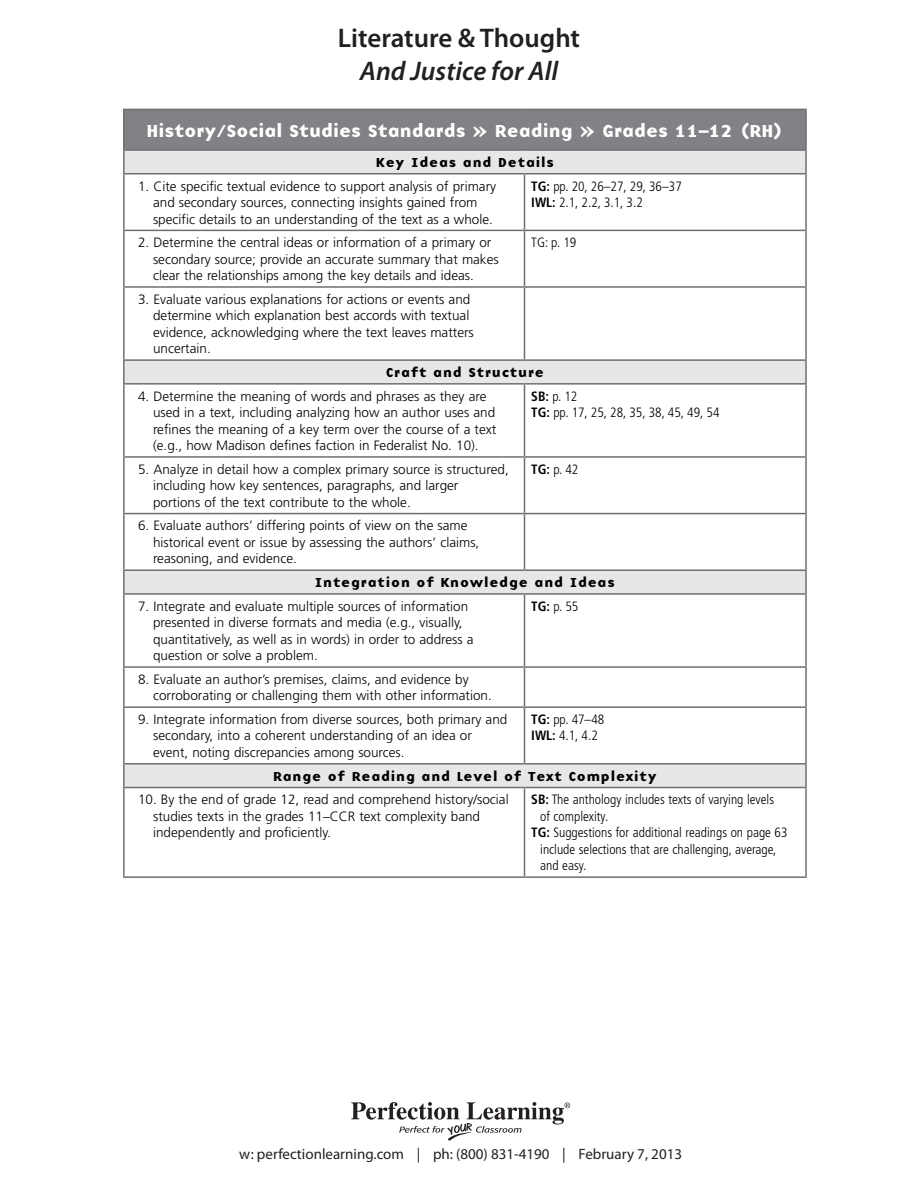
<style>
.page{position:relative;width:918px;height:1188px;background:#fff}
.page>*{position:absolute;margin:0;border:0;box-sizing:border-box;transform-origin:0 0}
.t1{font:600 27px "Myriad Pro";color:#231f20}
.t2{font:italic 600 27px "Myriad Pro";color:#231f20}
.t3{font:18px "Base Nine B";color:#fff}
.t4{font:15px "Myriad Pro";color:#231f20}
.t5{font:300 13.5px/16.5px "Frutiger";color:#000}
.t6{font:300 condensed 13.5px/16.5px "Frutiger";color:#000}
.t7{font:13.5px "Base Nine B";letter-spacing:.06em;color:#000}
.s1{font-weight:700}
</style>
<div class="page">
<div style="left:124px;top:109px;width:682px;height:41px;background:#808285"></div>
<svg style="left:125px;top:151px;width:680px;height:636px"></svg>
<hr style="left:805px;top:110px;width:2px;height:39px;background:#6d6f71">
<hr style="left:805px;top:151px;width:2px;height:22px;background:#6d6f71">
<hr style="left:123px;top:174px;width:2px;height:56px;background:#6d6f71">
<hr style="left:524px;top:173px;width:283px;height:1px;background:#6d6f71">
<hr style="left:524px;top:174px;width:1px;height:56px;background:#6d6f71">
<hr style="left:805px;top:174px;width:2px;height:56px;background:#6d6f71">
<hr style="left:123px;top:230px;width:401px;height:1px;background:#6d6f71">
<hr style="left:123px;top:231px;width:2px;height:55px;background:#6d6f71">
<hr style="left:524px;top:230px;width:283px;height:1px;background:#6d6f71">
<hr style="left:524px;top:231px;width:1px;height:55px;background:#6d6f71">
<hr style="left:805px;top:231px;width:2px;height:55px;background:#6d6f71">
<hr style="left:123px;top:286px;width:401px;height:2px;background:#6d6f71">
<hr style="left:123px;top:288px;width:2px;height:71px;background:#6d6f71">
<hr style="left:524px;top:286px;width:283px;height:2px;background:#6d6f71">
<hr style="left:524px;top:288px;width:1px;height:71px;background:#6d6f71">
<hr style="left:805px;top:288px;width:2px;height:71px;background:#6d6f71">
<hr style="left:524px;top:359px;width:283px;height:2px;background:#6d6f71">
<hr style="left:805px;top:361px;width:2px;height:22px;background:#6d6f71">
<hr style="left:123px;top:385px;width:2px;height:71px;background:#6d6f71">
<hr style="left:524px;top:383px;width:283px;height:2px;background:#6d6f71">
<hr style="left:524px;top:385px;width:1px;height:71px;background:#6d6f71">
<hr style="left:805px;top:385px;width:2px;height:71px;background:#6d6f71">
<hr style="left:123px;top:456px;width:401px;height:2px;background:#6d6f71">
<hr style="left:123px;top:458px;width:2px;height:55px;background:#6d6f71">
<hr style="left:524px;top:456px;width:283px;height:2px;background:#6d6f71">
<hr style="left:524px;top:458px;width:1px;height:55px;background:#6d6f71">
<hr style="left:805px;top:458px;width:2px;height:55px;background:#6d6f71">
<hr style="left:123px;top:513px;width:401px;height:1px;background:#6d6f71">
<hr style="left:123px;top:514px;width:2px;height:55px;background:#6d6f71">
<hr style="left:524px;top:513px;width:283px;height:1px;background:#6d6f71">
<hr style="left:524px;top:514px;width:1px;height:55px;background:#6d6f71">
<hr style="left:805px;top:514px;width:2px;height:55px;background:#6d6f71">
<hr style="left:524px;top:569px;width:283px;height:2px;background:#6d6f71">
<hr style="left:805px;top:571px;width:2px;height:22px;background:#6d6f71">
<hr style="left:123px;top:595px;width:2px;height:71px;background:#6d6f71">
<hr style="left:524px;top:593px;width:283px;height:2px;background:#6d6f71">
<hr style="left:524px;top:595px;width:1px;height:71px;background:#6d6f71">
<hr style="left:805px;top:595px;width:2px;height:71px;background:#6d6f71">
<hr style="left:123px;top:666px;width:401px;height:2px;background:#6d6f71">
<hr style="left:123px;top:668px;width:2px;height:38px;background:#6d6f71">
<hr style="left:524px;top:666px;width:283px;height:2px;background:#6d6f71">
<hr style="left:524px;top:668px;width:1px;height:38px;background:#6d6f71">
<hr style="left:805px;top:668px;width:2px;height:38px;background:#6d6f71">
<hr style="left:123px;top:706px;width:401px;height:2px;background:#6d6f71">
<hr style="left:123px;top:708px;width:2px;height:55px;background:#6d6f71">
<hr style="left:524px;top:706px;width:283px;height:2px;background:#6d6f71">
<hr style="left:524px;top:708px;width:1px;height:55px;background:#6d6f71">
<hr style="left:805px;top:708px;width:2px;height:55px;background:#6d6f71">
<hr style="left:524px;top:763px;width:283px;height:2px;background:#6d6f71">
<hr style="left:805px;top:765px;width:2px;height:22px;background:#6d6f71">
<hr style="left:123px;top:788px;width:2px;height:88px;background:#6d6f71">
<hr style="left:524px;top:787px;width:283px;height:1px;background:#6d6f71">
<hr style="left:524px;top:788px;width:1px;height:88px;background:#6d6f71">
<hr style="left:805px;top:788px;width:2px;height:88px;background:#6d6f71">
<hr style="left:123px;top:876px;width:401px;height:2px;background:#6d6f71">
<hr style="left:524px;top:876px;width:283px;height:2px;background:#6d6f71">
<hr style="left:123px;top:109px;width:401px;height:1px;background:#6d6f71">
<hr style="left:123px;top:110px;width:2px;height:39px;background:#6d6f71">
<hr style="left:524px;top:109px;width:283px;height:1px;background:#6d6f71">
<hr style="left:123px;top:149px;width:401px;height:2px;background:#6d6f71">
<hr style="left:123px;top:151px;width:2px;height:22px;background:#6d6f71">
<hr style="left:524px;top:149px;width:283px;height:2px;background:#6d6f71">
<hr style="left:123px;top:173px;width:401px;height:1px;background:#6d6f71">
<hr style="left:123px;top:359px;width:401px;height:2px;background:#6d6f71">
<hr style="left:123px;top:361px;width:2px;height:22px;background:#6d6f71">
<hr style="left:123px;top:383px;width:401px;height:2px;background:#6d6f71">
<hr style="left:123px;top:569px;width:401px;height:2px;background:#6d6f71">
<hr style="left:123px;top:571px;width:2px;height:22px;background:#6d6f71">
<hr style="left:123px;top:593px;width:401px;height:2px;background:#6d6f71">
<hr style="left:123px;top:763px;width:401px;height:2px;background:#6d6f71">
<hr style="left:123px;top:765px;width:2px;height:22px;background:#6d6f71">
<hr style="left:123px;top:787px;width:401px;height:1px;background:#6d6f71">
<svg style="left:351px;top:1102px;width:219px;height:39px"></svg>
<p class="t1" style="left:338px;top:21px;width:244px">Literature &amp; Thought</p>
<p class="t2" style="left:360px;top:53px;width:200px">And Justice for All</p>
<p class="t3" style="left:146px;top:116px;width:638px">History/Social Studies Standards » Reading » Grades 11–12 (RH)</p>
<p class="t7" style="left:376px;top:152px;width:180px">Key Ideas and Details</p>
<p class="t5" style="left:153px;top:178px;width:345px;text-indent:-15px">1. Cite specific textual evidence to support analysis of primary and secondary sources, connecting insights gained from specific details to an understanding of the text as a whole.</p>
<p class="t6" style="left:531px;top:178px;width:152px"><span class="s1">TG:</span> pp. 20, 26–27, 29, 36–37<br><span class="s1">IWL:</span> 2.1, 2.2, 3.1, 3.2</p>
<p class="t5" style="left:153px;top:235px;width:347px;text-indent:-15px">2. Determine the central ideas or information of a primary or secondary source; provide an accurate summary that makes clear the relationships among the key details and ideas.</p>
<p class="t6" style="left:531px;top:235px;width:47px">TG: p. 19</p>
<p class="t5" style="left:153px;top:291px;width:322px;text-indent:-15px">3. Evaluate various explanations for actions or events and determine which explanation best accords with textual evidence, acknowledging where the text leaves matters uncertain.</p>
<p class="t7" style="left:386px;top:362px;width:160px">Craft and Structure</p>
<p class="t5" style="left:153px;top:388px;width:345px;text-indent:-15px">4. Determine the meaning of words and phrases as they are used in a text, including analyzing how an author uses and refines the meaning of a key term over the course of a text (e.g., how Madison defines faction in Federalist No. 10).</p>
<p class="t6" style="left:531px;top:388px;width:190px"><span class="s1">SB:</span> p. 12<br><span class="s1">TG:</span> pp. 17, 25, 28, 35, 38, 45, 49, 54</p>
<p class="t5" style="left:153px;top:461px;width:357px;text-indent:-15px">5. Analyze in detail how a complex primary source is structured, including how key sentences, paragraphs, and larger portions of the text contribute to the whole.</p>
<p class="t6" style="left:531px;top:461px;width:49px"><span class="s1">TG:</span> p. 42</p>
<p class="t5" style="left:153px;top:518px;width:328px;text-indent:-15px">6. Evaluate authors’ differing points of view on the same historical event or issue by assessing the authors’ claims, reasoning, and evidence.</p>
<p class="t7" style="left:315px;top:572px;width:302px">Integration of Knowledge and Ideas</p>
<p class="t5" style="left:153px;top:598px;width:322px;text-indent:-15px">7. Integrate and evaluate multiple sources of information presented in diverse formats and media (e.g., visually, quantitatively, as well as in words) in order to address a question or solve a problem.</p>
<p class="t6" style="left:531px;top:598px;width:49px"><span class="s1">TG:</span> p. 55</p>
<p class="t5" style="left:153px;top:671px;width:340px;text-indent:-15px">8. Evaluate an author’s premises, claims, and evidence by corroborating or challenging them with other information.</p>
<p class="t5" style="left:153px;top:711px;width:356px;text-indent:-15px">9. Integrate information from diverse sources, both primary and secondary, into a coherent understanding of an idea or event, noting discrepancies among sources.</p>
<p class="t6" style="left:531px;top:711px;width:75px"><span class="s1">TG:</span> pp. 47–48<br><span class="s1">IWL:</span> 4.1, 4.2</p>
<p class="t7" style="left:273px;top:765px;width:385px">Range of Reading and Level of Text Complexity</p>
<p class="t5" style="left:153px;top:792px;width:357px;text-indent:-15px">10. By the end of grade 12, read and comprehend history/social studies texts in the grades 11–CCR text complexity band independently and proficiently.</p>
<p class="t6" style="left:531px;top:792px;width:244px"><span class="s1">SB:</span> The anthology includes texts of varying levels</p>
<p class="t6" style="left:540px;top:808px;width:69px">of complexity.</p>
<p class="t6" style="left:531px;top:825px;width:258px"><span class="s1">TG:</span> Suggestions for additional readings on page 63</p>
<p class="t6" style="left:540px;top:841px;width:238px">include selections that are challenging, average,</p>
<p class="t6" style="left:540px;top:858px;width:48px">and easy.</p>
<p class="t4" style="left:239px;top:1144px;width:444px">w: perfectionlearning.com | ph: (800) 831-4190 | February 7, 2013</p>
</div>
